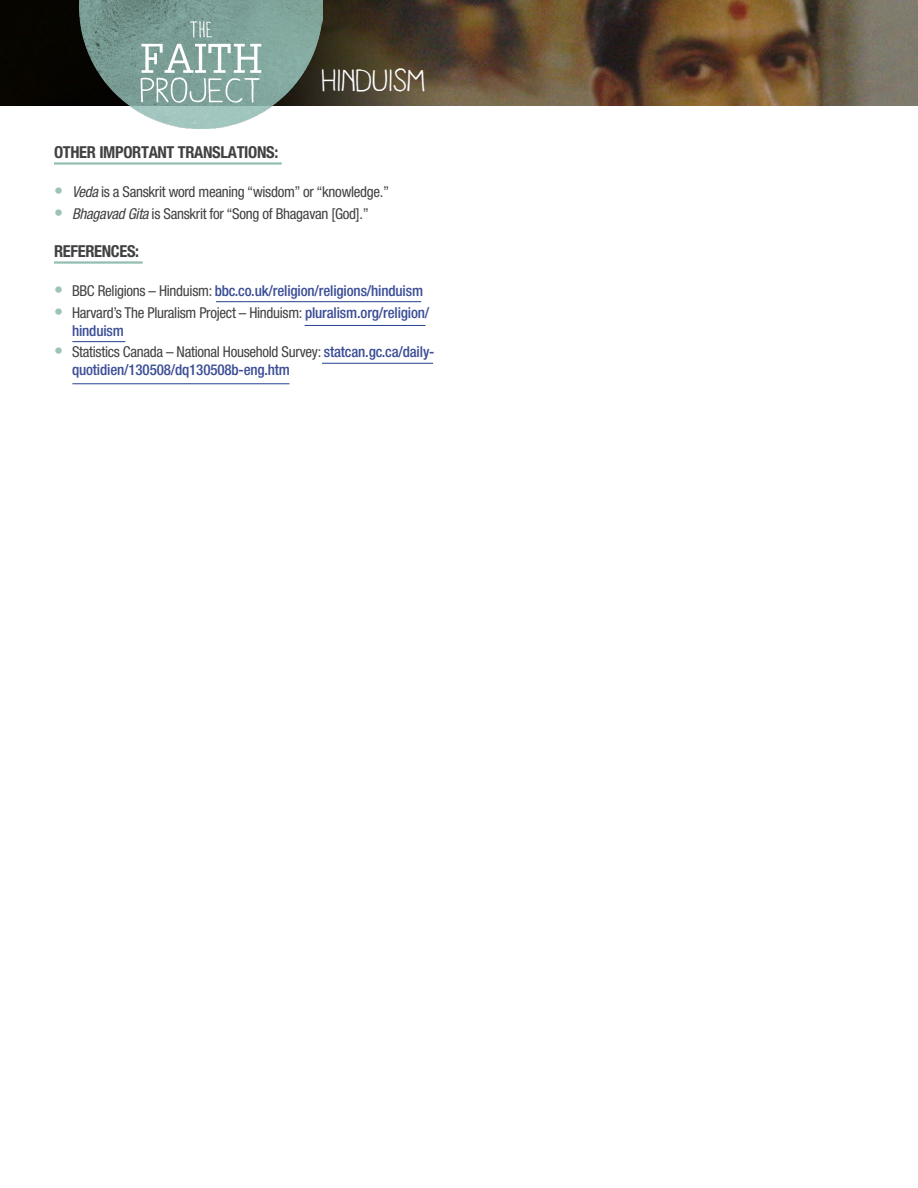
<style>
.page{position:relative;width:918px;height:1188px;background:#fff}
.page>*{position:absolute;margin:0;border:0;box-sizing:border-box;transform-origin:0 0}
.t1{font:31.5px "Aracne";color:#fff}
.t2{font:700 condensed 16.5px "Helvetica Neue";letter-spacing:-.02em;color:#414042}
.t3{font:condensed 15px/18px "Helvetica Neue";letter-spacing:-.02em;color:#414042}
.t4{font:500 condensed 15px/18px "Helvetica Neue";letter-spacing:-.01em;color:#3b4d96}
.s1{font-weight:500;font-size:18px;color:#9cc2ba}
.s2{font-style:italic}
.s3{font-size:18px;color:#9cc2ba}
.s4{font-weight:400;color:#414042}
.s5{font-weight:500;color:#3b4d96}
</style>
<div class="page">
<img style="left:0;top:0;width:918px;height:106px">
<img style="left:80px;top:0;width:242px;height:128px">
<svg style="left:190px;top:21px;width:22px;height:17px"></svg>
<svg style="left:141px;top:44px;width:120px;height:59px"></svg>
<hr style="left:54px;top:162px;width:228px;height:3px;background:#92bdb3">
<hr style="left:54px;top:261px;width:89px;height:3px;background:#92bdb3">
<hr style="left:216px;top:301px;width:205px;height:1px;background:#25408f">
<hr style="left:305px;top:325px;width:121px;height:1px;background:#25408f">
<hr style="left:72px;top:341px;width:53px;height:1px;background:#25408f">
<hr style="left:322px;top:363px;width:111px;height:1px;background:#25408f">
<hr style="left:72px;top:383px;width:217px;height:1px;background:#25408f">
<p class="t1" style="left:322px;top:63px;width:105px">HINDUISM</p>
<p class="t2" style="left:54px;top:142px;width:226px">OTHER IMPORTANT TRANSLATIONS:</p>
<p class="t3" style="left:54px;top:183px;width:337px"><span class="s1">•</span> <span class="s2">Veda</span> is a Sanskrit word meaning “wisdom” or “knowledge.”</p>
<p class="t3" style="left:54px;top:204px;width:316px"><span class="s1">•</span> <span class="s2">Bhagavad Gita</span> is Sanskrit for “Song of Bhagavan [God].”</p>
<p class="t2" style="left:54px;top:241px;width:87px">REFERENCES:</p>
<p class="t4" style="left:54px;top:282px;width:371px"><span class="s3">•</span> <span class="s4">BBC Religions – Hinduism:</span> bbc.co.uk/religion/religions/hinduism</p>
<p class="t3" style="left:72px;top:303px;width:359px;text-indent:-18px"><span class="s1">•</span> Harvard’s The Pluralism Project – Hinduism: <span class="s5">pluralism.org/religion/ hinduism</span></p>
<p class="t4" style="left:72px;top:343px;width:364px;text-indent:-18px"><span class="s3">•</span> <span class="s4">Statistics Canada – National Household Survey:</span> statcan.gc.ca/daily&shy;quotidien/130508/dq130508b-eng.htm</p>
</div>
